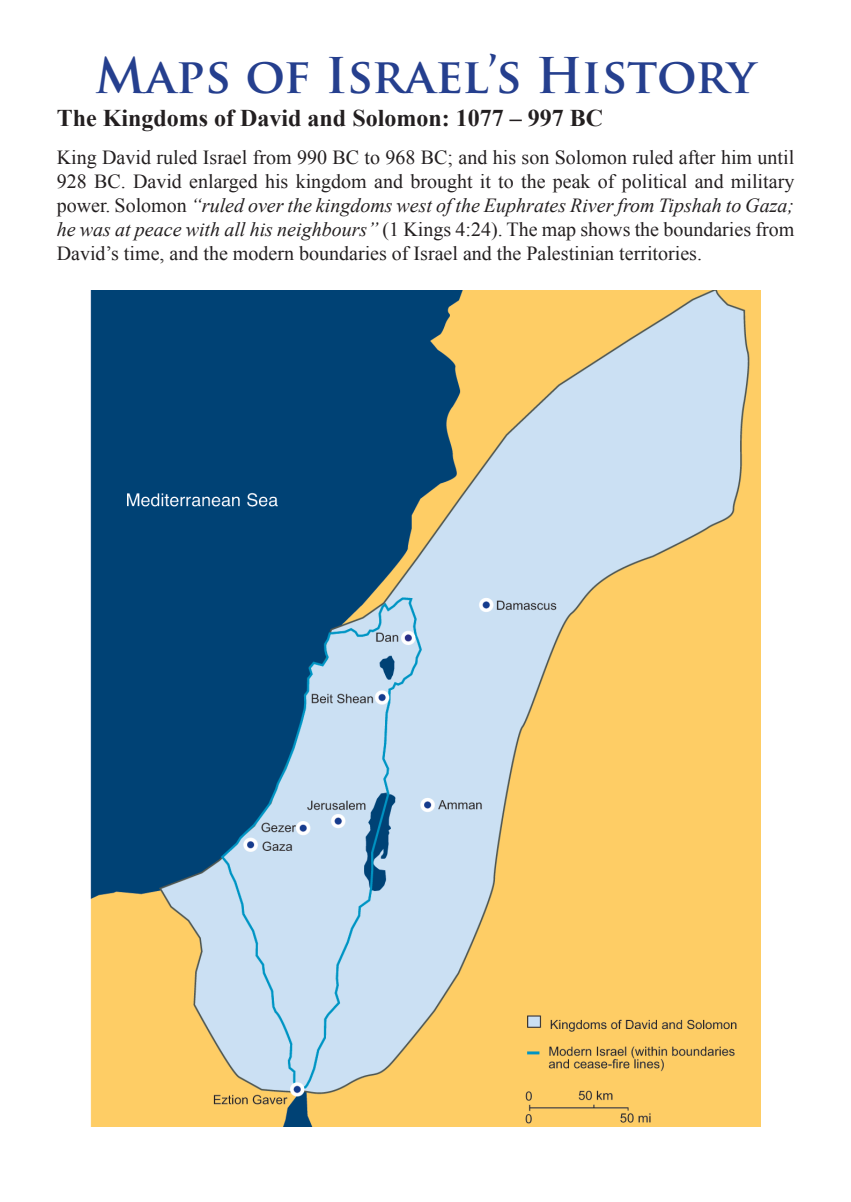
<style>
.page{position:relative;width:851px;height:1202px;background:#fff}
.page>*{position:absolute;margin:0;border:0;box-sizing:border-box;transform-origin:0 0}
.t1{font:700 48px "Trajan Pro";color:#253f8e}
.t2{font:700 24px "Times New Roman";color:#231f20}
.t3{font:20px/24px "Times New Roman";color:#231f20;text-align:justify}
.s1{font-style:italic}
</style>
<div class="page">
<img style="left:91px;top:290px;width:669px;height:837px">
<h1 class="t1" style="left:95px;top:45px;width:661px">Maps of Israel’s History</h1>
<p class="t2" style="left:57px;top:101px;width:548px">The Kingdoms of David and Solomon: 1077 – 997 BC</p>
<p class="t3" style="left:57px;top:145px;width:739px">King David ruled Israel from 990 BC to 968 BC; and his son Solomon ruled after him until 928 BC. David enlarged his kingdom and brought it to the peak of political and military power. Solomon <span class="s1">“ruled over the kingdoms west of the Euphrates River from Tipshah to Gaza; he was at peace with all his neighbours”</span> (1 Kings 4:24). The map shows the boundaries from David’s time, and the modern boundaries of Israel and the Palestinian territories.</p>
</div>
